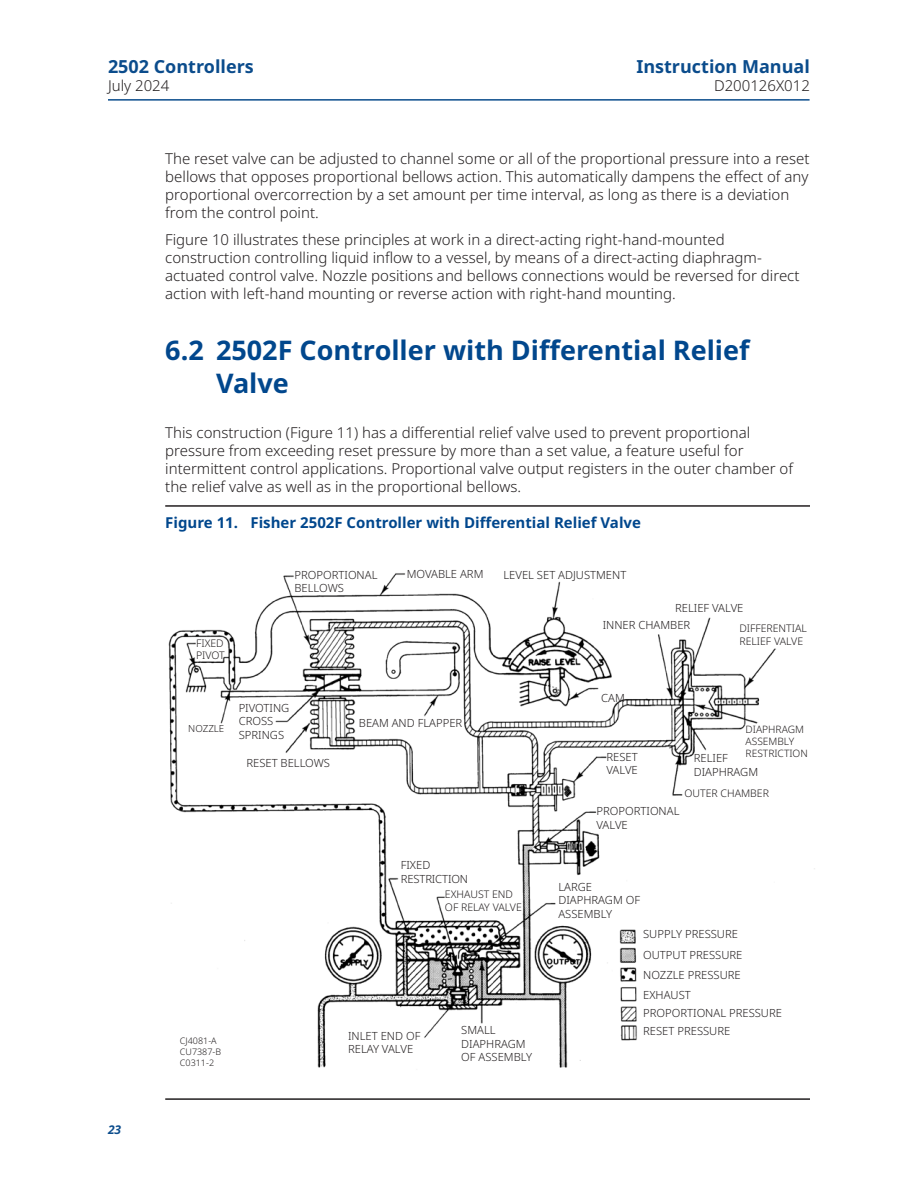
<style>
.page{position:relative;width:918px;height:1188px;background:#fff}
.page>*{position:absolute;margin:0;border:0;box-sizing:border-box;transform-origin:0 0}
.t1{font:700 27px/32.4px "Noto Sans";color:#01478d}
.t2{font:700 18px "Noto Sans";color:#0b4c8c}
.t3{font:300 15px/18px "Noto Sans";color:#231f20}
.t4{font:700 15px "Noto Sans";color:#01478d}
.t5{font:italic 700 12px "Noto Sans";color:#0b4c8c}
.t6{font:300 11.25px/13.5px "Noto Sans";color:#231f20}
.t7{font:300 10.5px/12.6px "Noto Sans";color:#231f20}
.t8{font:300 10.2px/12.3px "Noto Sans";color:#231f20}
.t9{font:300 9.75px "Noto Sans";color:#231f20}
.t10{font:300 9px/10.8px "Noto Sans";color:#231f20}
</style>
<div class="page">
<hr style="left:108px;top:99px;width:702px;height:2px;background:#0b4c8c">
<hr style="left:165px;top:505px;width:645px;height:2px;background:#231f20">
<hr style="left:165px;top:1098px;width:645px;height:2px;background:#231f20">
<img style="left:168px;top:573px;width:647px;height:495px">
<p class="t2" style="left:108px;top:57px;width:147px">2502 Controllers</p>
<p class="t3" style="left:108px;top:77px;width:63px">July 2024</p>
<p class="t2" style="left:636px;top:57px;width:175px">Instruction Manual</p>
<p class="t3" style="left:714px;top:77px;width:97px">D200126X012</p>
<p class="t3" style="left:165px;top:149px;width:646px">The reset valve can be adjusted to channel some or all of the proportional pressure into a reset bellows that opposes proportional bellows action. This automatically dampens the effect of any proportional overcorrection by a set amount per time interval, as long as there is a deviation from the control point.</p>
<p class="t3" style="left:165px;top:230px;width:636px">Figure 10 illustrates these principles at work in a direct‐acting right‐hand‐mounted construction controlling liquid inflow to a vessel, by means of a direct‐acting diaphragm‐ actuated control valve. Nozzle positions and bellows connections would be reversed for direct action with left‐hand mounting or reverse action with right‐hand mounting.</p>
<h1 class="t1" style="left:216px;top:335px;width:535px;text-indent:-51px">6.2 2502F Controller with Differential Relief<br>Valve</h1>
<p class="t3" style="left:165px;top:424px;width:629px">This construction (Figure 11) has a differential relief valve used to prevent proportional pressure from exceeding reset pressure by more than a set value, a feature useful for intermittent control applications. Proportional valve output registers in the outer chamber of the relief valve as well as in the proportional bellows.</p>
<p class="t4" style="left:165px;top:514px;width:477px">Figure 11. Fisher 2502F Controller with Differential Relief Valve</p>
<p class="t5" style="left:108px;top:1121px;width:15px">23</p>
<p class="t7" style="left:196px;top:637px;width:30px">FIXED<br>PIVOT</p>
<p class="t9" style="left:188px;top:723px;width:38px">NOZZLE</p>
<p class="t10" style="left:180px;top:1035px;width:43px">CJ4081‐A<br>CU7387‐B<br>C0311‐2</p>
<p class="t6" style="left:295px;top:568px;width:84px">PROPORTIONAL<br>BELLOWS</p>
<p class="t6" style="left:407px;top:567px;width:78px">MOVABLE ARM</p>
<p class="t6" style="left:239px;top:701px;width:52px">PIVOTING<br>CROSS<br>SPRINGS</p>
<p class="t6" style="left:246px;top:756px;width:85px">RESET BELLOWS</p>
<p class="t6" style="left:359px;top:716px;width:105px">BEAM AND FLAPPER</p>
<p class="t6" style="left:503px;top:568px;width:124px">LEVEL SET ADJUSTMENT</p>
<p class="t6" style="left:675px;top:601px;width:70px">RELIEF VALVE</p>
<p class="t6" style="left:603px;top:619px;width:89px">INNER CHAMBER</p>
<p class="t6" style="left:601px;top:691px;width:25px">CAM</p>
<p class="t7" style="left:739px;top:622px;width:69px">DIFFERENTIAL<br>RELIEF VALVE</p>
<p class="t6" style="left:607px;top:750px;width:33px">RESET<br>VALVE</p>
<p class="t8" style="left:746px;top:723px;width:64px">DIAPHRAGM<br>ASSEMBLY<br>RESTRICTION</p>
<p class="t6" style="left:694px;top:752px;width:66px">RELIEF<br>DIAPHRAGM</p>
<p class="t7" style="left:685px;top:787px;width:86px">OUTER CHAMBER</p>
<p class="t6" style="left:597px;top:805px;width:84px">PROPORTIONAL<br>VALVE</p>
<p class="t6" style="left:401px;top:859px;width:69px">FIXED<br>RESTRICTION</p>
<p class="t7" style="left:445px;top:888px;width:78px">EXHAUST END<br>OF RELAY VALVE</p>
<p class="t6" style="left:558px;top:880px;width:83px">LARGE<br>DIAPHRAGM OF<br>ASSEMBLY</p>
<p class="t6" style="left:348px;top:1029px;width:74px">INLET END OF<br>RELAY VALVE</p>
<p class="t6" style="left:461px;top:1024px;width:73px">SMALL<br>DIAPHRAGM<br>OF ASSEMBLY</p>
<p class="t6" style="left:643px;top:924px;width:101px;line-height:20.2px">SUPPLY PRESSURE<br>OUTPUT PRESSURE<br>NOZZLE PRESSURE<br>EXHAUST</p>
<p class="t6" style="left:643px;top:1004px;width:140px;line-height:18.1px">PROPORTIONAL PRESSURE<br>RESET PRESSURE</p>
</div>
